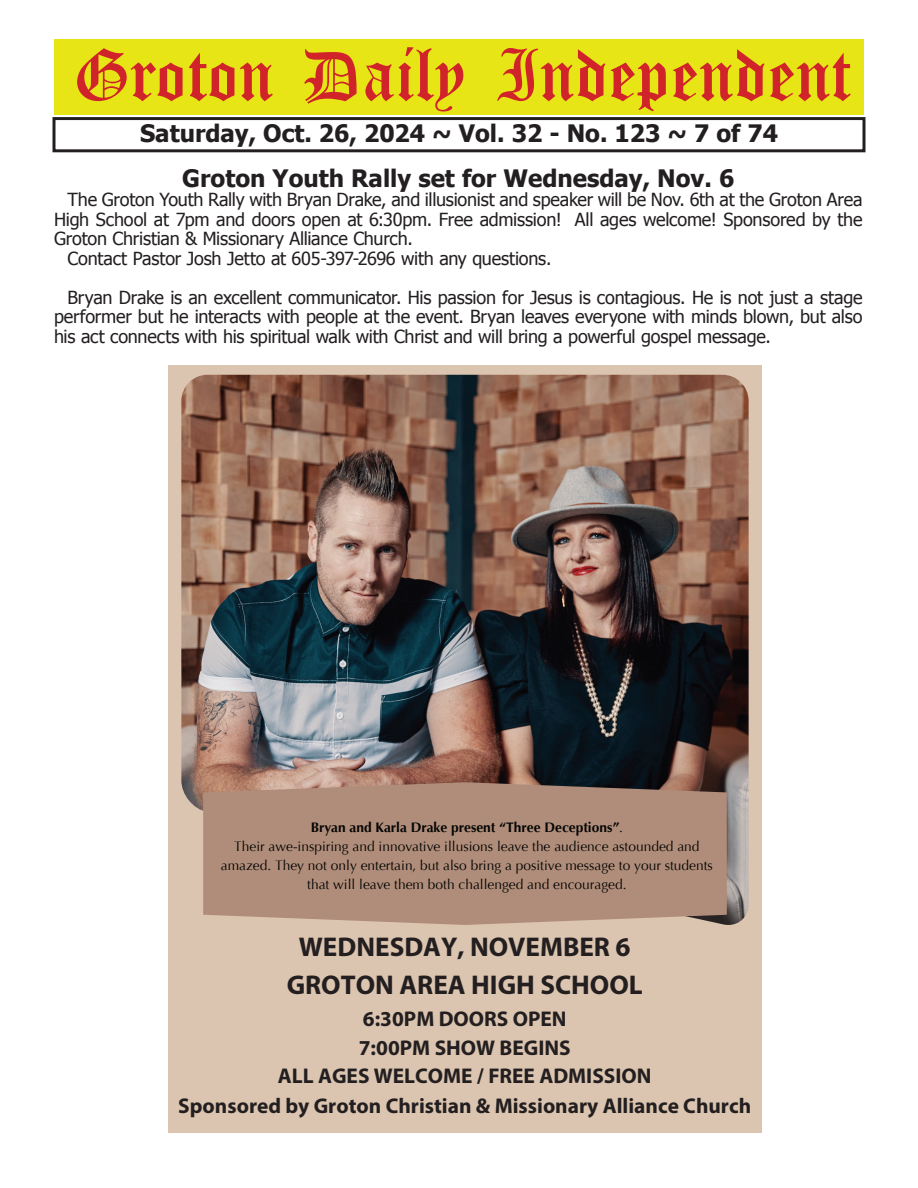
<style>
.page{position:relative;width:918px;height:1188px;background:#fff}
.page>*{position:absolute;margin:0;border:0;box-sizing:border-box;transform-origin:0 0}
.t1{font:54px "Old English Five";color:#d1232a}
.t2{font:700 27.15px/38.2px "Myriad Pro";color:#231f20;text-align:center}
.t3{font:700 24px "Tahoma";color:#231f20}
.t4{font:700 21.3px/29px "Myriad Pro";color:#231f20;text-align:center}
.t5{font:18px/19.5px "Tahoma";letter-spacing:-.01em;color:#231f20;text-align:justify}
.t6{font:13.8px/18.9px "Optima LT Pro";color:#040503;text-align:center}
.s1{font-weight:700}
</style>
<div class="page">
<div style="left:52px;top:117px;width:814px;height:35px;border:3px solid #231f20"></div>
<div style="left:54px;top:40px;width:810px;height:75px;background:#e7e515"></div>
<div style="left:168px;top:365px;width:594px;height:768px;background:#dcc5b0"></div>
<img style="left:181px;top:375px;width:568px;height:550px">
<svg style="left:203px;top:782px;width:524px;height:143px;background:#af8c7a"></svg>
<h1 class="t1" style="left:73px;top:50px;width:779px">Groton Daily Independent</h1>
<h3 class="t3" style="left:140px;top:116px;width:639px">Saturday, Oct. 26, 2024 ~ Vol. 32 - No. 123 ~ 7 of 74</h3>
<h3 class="t3" style="left:182px;top:161px;width:553px">Groton Youth Rally set for Wednesday, Nov. 6</h3>
<p class="t5" style="left:68px;top:189px;width:797px">The Groton Youth Rally with Bryan Drake, and illusionist and speaker will be Nov. 6th at the Groton Area</p>
<p class="t5" style="left:54px;top:209px;width:810px">High School at 7pm and doors open at 6:30pm. Free admission! All ages welcome! Sponsored by the</p>
<p class="t5" style="left:54px;top:228px;width:360px">Groton Christian &amp; Missionary Alliance Church.</p>
<p class="t5" style="left:68px;top:248px;width:485px">Contact Pastor Josh Jetto at 605-397-2696 with any questions.</p>
<p class="t5" style="left:54px;top:287px;width:810px;text-indent:14px">Bryan Drake is an excellent communicator. His passion for Jesus is contagious. He is not just a stage performer but he interacts with people at the event. Bryan leaves everyone with minds blown, but also his act connects with his spiritual walk with Christ and will bring a powerful gospel message.</p>
<p class="t6" style="left:221px;top:818px;width:494px"><span class="s1">Bryan and Karla Drake present “Three Deceptions”</span>.<br>Their awe-inspiring and innovative illusions leave the audience astounded and amazed. They not only entertain, but also bring a positive message to your students that will leave them both challenged and encouraged.</p>
<h2 class="t2" style="left:287px;top:927px;width:358px">WEDNESDAY, NOVEMBER 6<br>GROTON AREA HIGH SCHOOL</h2>
<p class="t4" style="left:178px;top:1003px;width:574px">6:30PM DOORS OPEN<br>7:00PM SHOW BEGINS<br>ALL AGES WELCOME / FREE ADMISSION<br>Sponsored by Groton Christian &amp; Missionary Alliance Church</p>
</div>
